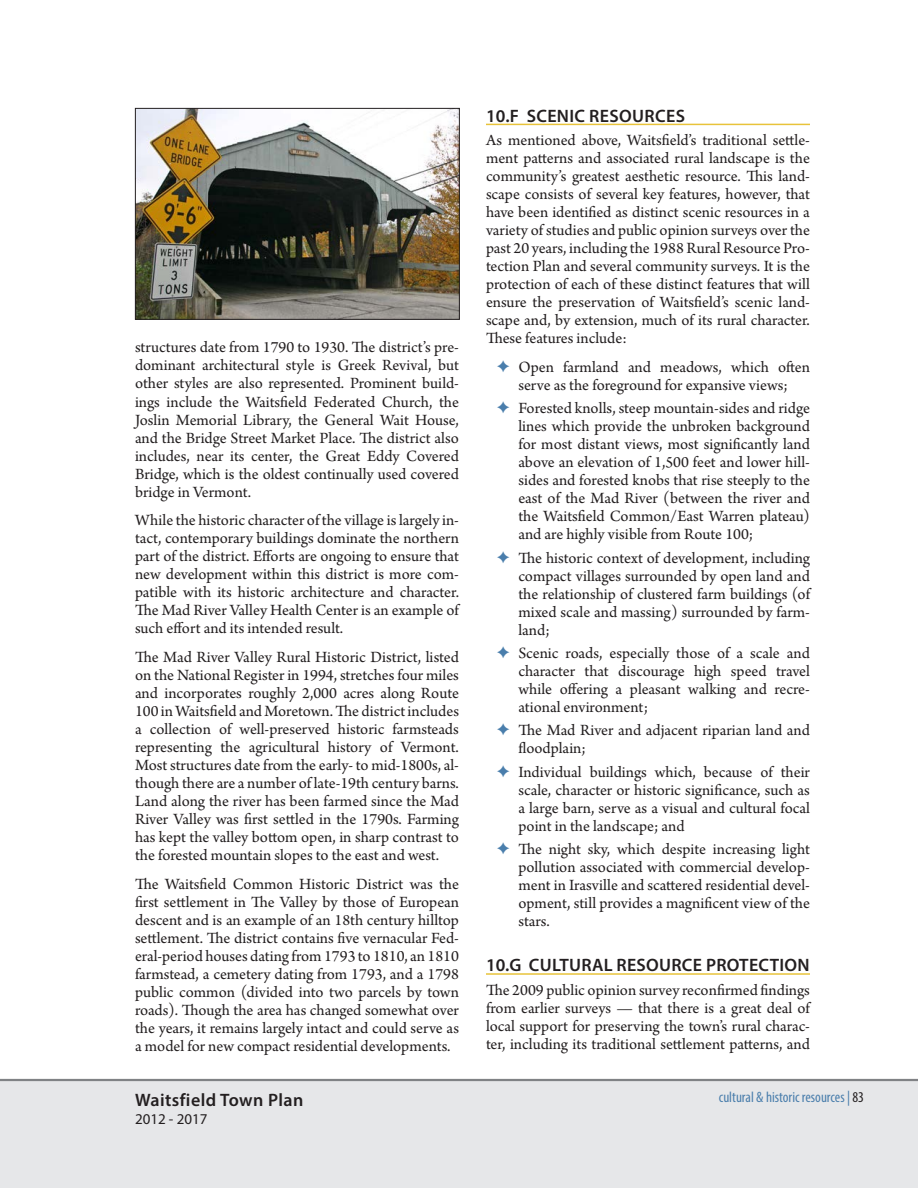
<style>
.page{position:relative;width:918px;height:1188px;background:#fff}
.page>*{position:absolute;margin:0;border:0;box-sizing:border-box;transform-origin:0 0}
.t1{font:600 18px "Myriad Pro";letter-spacing:.02em;color:#231f20}
.t2{font:16.5px/18px "Arno Pro";color:#231f20;text-align:justify}
.t3{font:condensed 15px "Myriad Pro";color:#4a7eac}
.t4{font:15px "Myriad Pro";color:#231f20}
.s1{color:#4a7eac}
.s2{color:#231f20}
</style>
<div class="page">
<div style="left:0;top:1080px;width:918px;height:108px;background:#e6e7e9"></div>
<hr style="left:0;top:1079px;width:918px;height:2px;background:#808285">
<hr style="left:486px;top:124px;width:324px;height:1px;background:#e8c33a">
<hr style="left:486px;top:973px;width:324px;height:2px;background:#e8c33a">
<img style="left:137px;top:110px;width:321px;height:208px">
<div style="left:135px;top:108px;width:325px;height:212px;border:1px solid #231f20"></div>
<p class="t2" style="left:135px;top:339px;width:326px">structures date from 1790 to 1930. The district’s pre&shy;dominant architectural style is Greek Revival, but other styles are also represented. Prominent build&shy;ings include the Waitsfield Federated Church, the Joslin Memorial Library, the General Wait House, and the Bridge Street Market Place. The district also includes, near its center, the Great Eddy Covered Bridge, which is the oldest continually used covered bridge in Vermont.</p>
<p class="t2" style="left:135px;top:512px;width:326px">While the historic character of the village is largely in&shy;tact, contemporary buildings dominate the northern part of the district. Efforts are ongoing to ensure that new development within this district is more com&shy;patible with its historic architecture and character.<br>The Mad River Valley Health Center is an example of such effort and its intended result.</p>
<p class="t2" style="left:135px;top:649px;width:326px">The Mad River Valley Rural Historic District, listed on the National Register in 1994, stretches four miles and incorporates roughly 2,000 acres along Route 100 in Waitsfield and Moretown. The district includes a collection of well-preserved historic farmsteads representing the agricultural history of Vermont.<br>Most structures date from the early- to mid-1800s, al&shy;though there are a number of late-19th century barns.<br>Land along the river has been farmed since the Mad River Valley was first settled in the 1790s. Farming has kept the valley bottom open, in sharp contrast to the forested mountain slopes to the east and west.</p>
<p class="t2" style="left:135px;top:876px;width:326px">The Waitsfield Common Historic District was the first settlement in The Valley by those of European descent and is an example of an 18th century hilltop settlement. The district contains five vernacular Fed&shy;eral-period houses dating from 1793 to 1810, an 1810 farmstead, a cemetery dating from 1793, and a 1798 public common (divided into two parcels by town roads). Though the area has changed somewhat over the years, it remains largely intact and could serve as a model for new compact residential developments.</p>
<p class="t1" style="left:135px;top:1089px;width:170px">Waitsfield Town Plan</p>
<p class="t4" style="left:135px;top:1110px;width:74px">2012 - 2017</p>
<p class="t1" style="left:486px;top:104px;width:200px">10.F SCENIC RESOURCES</p>
<p class="t2" style="left:486px;top:132px;width:326px">As mentioned above, Waitsfield’s traditional settle&shy;ment patterns and associated rural landscape is the community’s greatest aesthetic resource. This land&shy;scape consists of several key features, however, that have been identified as distinct scenic resources in a variety of studies and public opinion surveys over the past 20 years, including the 1988 Rural Resource Pro&shy;tection Plan and several community surveys. It is the protection of each of these distinct features that will ensure the preservation of Waitsfield’s scenic land&shy;scape and, by extension, much of its rural character.<br>These features include:</p>
<p class="t2" style="left:497px;top:359px;width:315px;text-align:center"><span class="s1">✦</span> Open farmland and meadows, which often serve as the foreground for expansive views;</p>
<p class="t2" style="left:518px;top:400px;width:293px;text-indent:-22px"><span class="s1">✦</span> Forested knolls, steep mountain-sides and ridge lines which provide the unbroken background for most distant views, most significantly land above an elevation of 1,500 feet and lower hill&shy;sides and forested knobs that rise steeply to the east of the Mad River (between the river and the Waitsfield Common/East Warren plateau) and are highly visible from Route 100;</p>
<p class="t2" style="left:518px;top:549px;width:293px;text-indent:-22px"><span class="s1">✦</span> The historic context of development, including compact villages surrounded by open land and the relationship of clustered farm buildings (of mixed scale and massing) surrounded by farm&shy;land;</p>
<p class="t2" style="left:518px;top:645px;width:293px;text-indent:-22px"><span class="s1">✦</span> Scenic roads, especially those of a scale and character that discourage high speed travel while offering a pleasant walking and recre&shy;ational environment;</p>
<p class="t2" style="left:518px;top:722px;width:293px;text-indent:-22px"><span class="s1">✦</span> The Mad River and adjacent riparian land and floodplain;</p>
<p class="t2" style="left:518px;top:764px;width:293px;text-indent:-22px"><span class="s1">✦</span> Individual buildings which, because of their scale, character or historic significance, such as a large barn, serve as a visual and cultural focal point in the landscape; and</p>
<p class="t2" style="left:518px;top:841px;width:293px;text-indent:-22px"><span class="s1">✦</span> The night sky, which despite increasing light pollution associated with commercial develop&shy;ment in Irasville and scattered residential devel&shy;opment, still provides a magnificent view of the stars.</p>
<p class="t1" style="left:486px;top:954px;width:325px">10.G CULTURAL RESOURCE PROTECTION</p>
<p class="t2" style="left:486px;top:981px;width:326px">The 2009 public opinion survey reconfirmed findings from earlier surveys — that there is a great deal of local support for preserving the town’s rural charac&shy;ter, including its traditional settlement patterns, and</p>
<p class="t3" style="left:719px;top:1088px;width:147px">cultural &amp; historic resources | <span class="s2">83</span></p>
</div>
